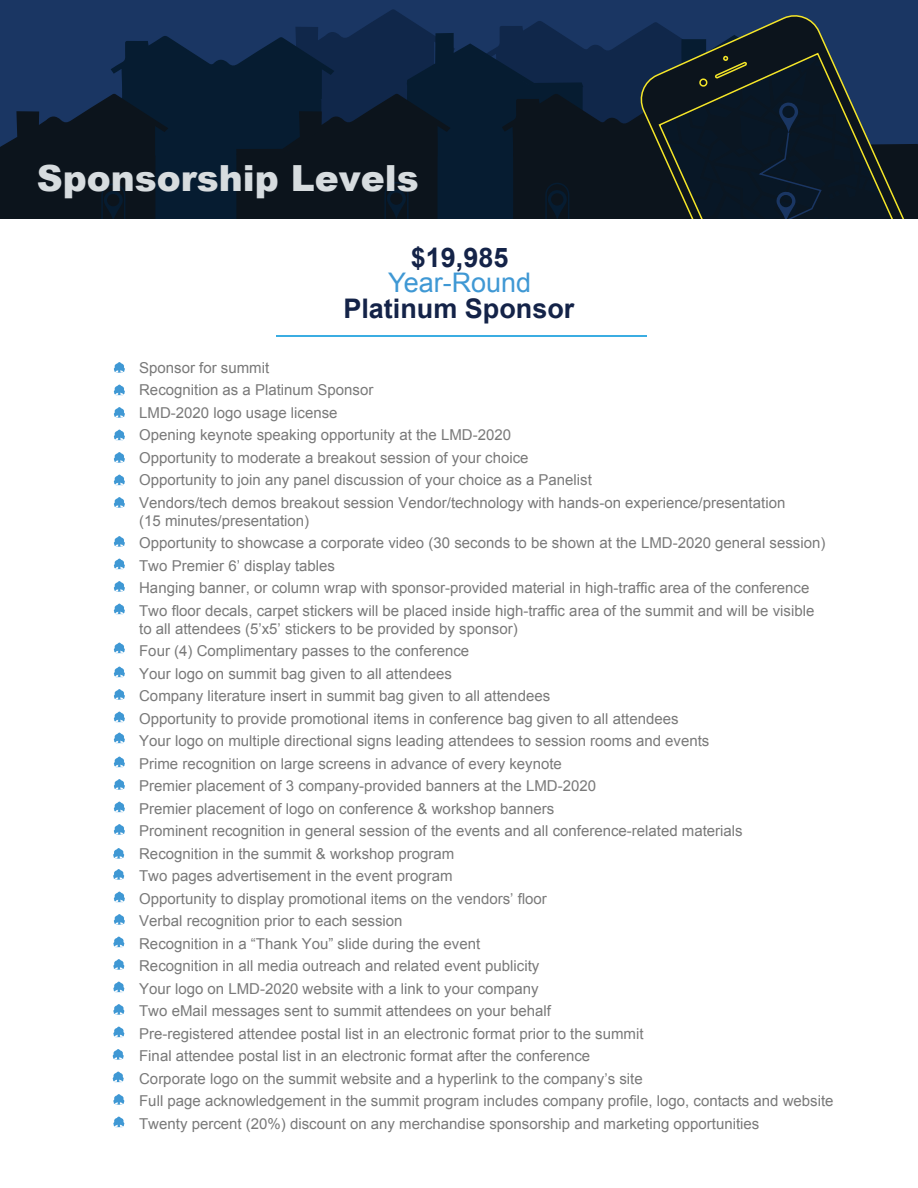
<style>
.page{position:relative;width:918px;height:1188px;background:#fff}
.page>*{position:absolute;margin:0;border:0;box-sizing:border-box;transform-origin:0 0}
.t1{font:900 36px "Arial";color:#d7dcdf}
.t2{font:700 27px "Arial";color:#142348}
.t3{font:27px "Arial";color:#3f98d4}
.t4{font:15px/22.5px "Arial";color:#797979}
</style>
<div class="page">
<div style="left:0;top:0;width:918px;height:219px;background:#1a3663"></div>
<svg style="left:0;top:9px;width:918px;height:210px"></svg>
<svg style="left:113px;top:362px;width:12px;height:11px"></svg>
<svg style="left:113px;top:385px;width:12px;height:10px"></svg>
<svg style="left:113px;top:407px;width:12px;height:11px"></svg>
<svg style="left:113px;top:430px;width:12px;height:10px"></svg>
<svg style="left:113px;top:475px;width:12px;height:10px"></svg>
<svg style="left:113px;top:452px;width:12px;height:11px"></svg>
<svg style="left:113px;top:497px;width:12px;height:11px"></svg>
<svg style="left:113px;top:559px;width:12px;height:10px"></svg>
<svg style="left:113px;top:536px;width:12px;height:11px"></svg>
<svg style="left:113px;top:581px;width:12px;height:11px"></svg>
<svg style="left:113px;top:604px;width:12px;height:10px"></svg>
<svg style="left:113px;top:667px;width:12px;height:10px"></svg>
<svg style="left:113px;top:643px;width:12px;height:10px"></svg>
<svg style="left:113px;top:689px;width:12px;height:11px"></svg>
<svg style="left:113px;top:712px;width:12px;height:10px"></svg>
<svg style="left:113px;top:757px;width:12px;height:10px"></svg>
<svg style="left:113px;top:733px;width:12px;height:10px"></svg>
<svg style="left:113px;top:779px;width:12px;height:11px"></svg>
<svg style="left:113px;top:802px;width:12px;height:10px"></svg>
<svg style="left:113px;top:824px;width:12px;height:11px"></svg>
<svg style="left:113px;top:892px;width:12px;height:10px"></svg>
<svg style="left:113px;top:914px;width:12px;height:11px"></svg>
<hr style="left:276px;top:335px;width:370px;height:2px;background:#3bade2">
<svg style="left:113px;top:848px;width:12px;height:11px"></svg>
<svg style="left:113px;top:869px;width:12px;height:11px"></svg>
<svg style="left:113px;top:959px;width:12px;height:11px"></svg>
<svg style="left:113px;top:937px;width:12px;height:10px"></svg>
<svg style="left:113px;top:982px;width:12px;height:10px"></svg>
<svg style="left:113px;top:1004px;width:12px;height:11px"></svg>
<svg style="left:113px;top:1027px;width:12px;height:10px"></svg>
<svg style="left:113px;top:1094px;width:12px;height:11px"></svg>
<svg style="left:113px;top:1117px;width:12px;height:10px"></svg>
<svg style="left:112px;top:1049px;width:12px;height:11px"></svg>
<svg style="left:112px;top:1072px;width:12px;height:10px"></svg>
<h1 class="t1" style="left:37px;top:152px;width:384px">Sponsorship Levels</h1>
<h2 class="t2" style="left:411px;top:238px;width:99px">$19,985</h2>
<h2 class="t3" style="left:388px;top:264px;width:145px">Year-Round</h2>
<h2 class="t2" style="left:343px;top:289px;width:233px">Platinum Sponsor</h2>
<p class="t4" style="left:139px;top:356px;width:648px">Sponsor for summit<br>Recognition as a Platinum Sponsor<br>LMD-2020 logo usage license<br>Opening keynote speaking opportunity at the LMD-2020<br>Opportunity to moderate a breakout session of your choice<br>Opportunity to join any panel discussion of your choice as a Panelist<br>Vendors/tech demos breakout session Vendor/technology with hands-on experience/presentation</p>
<p class="t4" style="left:139px;top:509px;width:688px">(15 minutes/presentation)<br>Opportunity to showcase a corporate video (30 seconds to be shown at the LMD-2020 general session)<br>Two Premier 6’ display tables<br>Hanging banner, or column wrap with sponsor-provided material in high-traffic area of the conference Two floor decals, carpet stickers will be placed inside high-traffic area of the summit and will be visible</p>
<p class="t4" style="left:139px;top:617px;width:696px">to all attendees (5’x5’ stickers to be provided by sponsor)<br>Four (4) Complimentary passes to the conference<br>Your logo on summit bag given to all attendees<br>Company literature insert in summit bag given to all attendees<br>Opportunity to provide promotional items in conference bag given to all attendees<br>Your logo on multiple directional signs leading attendees to session rooms and events<br>Prime recognition on large screens in advance of every keynote<br>Premier placement of 3 company-provided banners at the LMD-2020<br>Premier placement of logo on conference &amp; workshop banners<br>Prominent recognition in general session of the events and all conference-related materials<br>Recognition in the summit &amp; workshop program<br>Two pages advertisement in the event program<br>Opportunity to display promotional items on the vendors’ floor<br>Verbal recognition prior to each session<br>Recognition in a “Thank You” slide during the event<br>Recognition in all media outreach and related event publicity<br>Your logo on LMD-2020 website with a link to your company<br>Two eMail messages sent to summit attendees on your behalf<br>Pre-registered attendee postal list in an electronic format prior to the summit<br>Final attendee postal list in an electronic format after the conference<br>Corporate logo on the summit website and a hyperlink to the company’s site<br>Full page acknowledgement in the summit program includes company profile, logo, contacts and website Twenty percent (20%) discount on any merchandise sponsorship and marketing opportunities</p>
</div>
